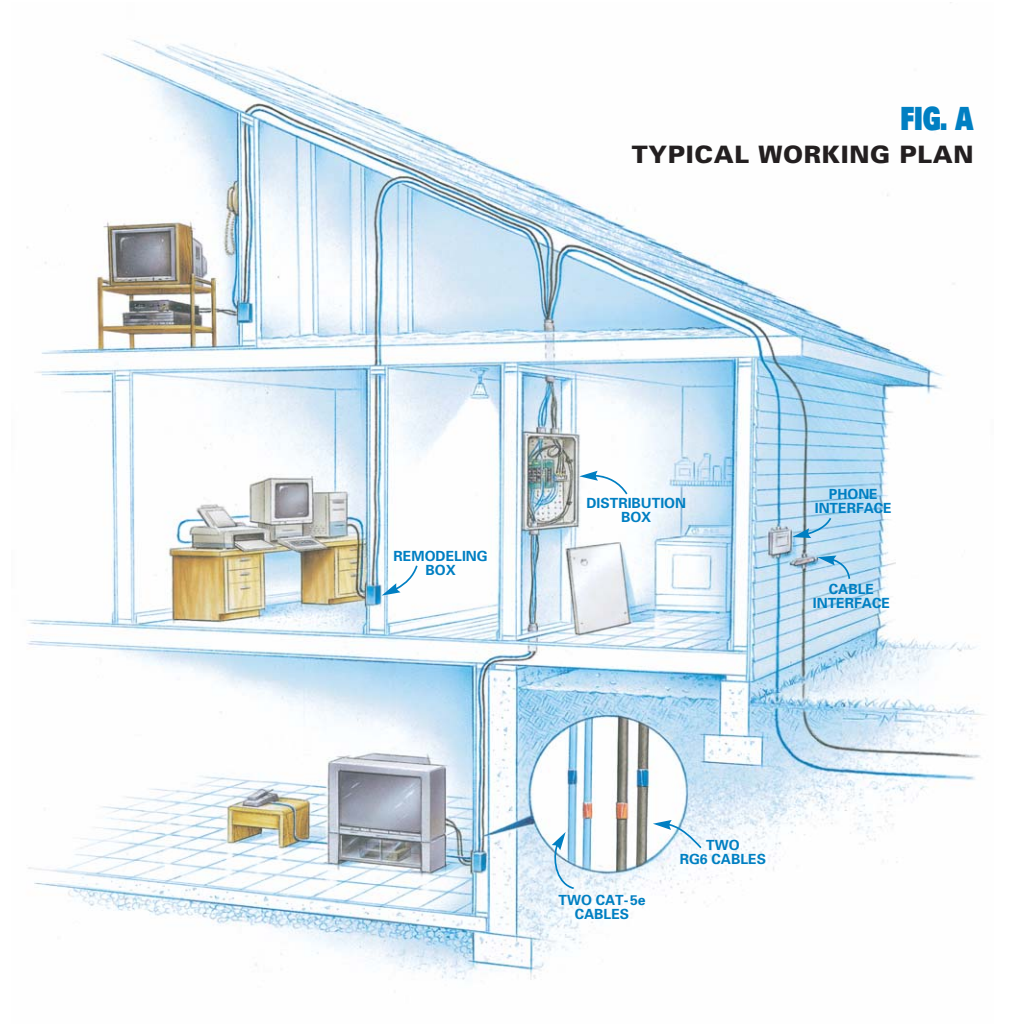
<style>
.page{position:relative;width:1030px;height:1024px;background:#fff}
.page>*{position:absolute;margin:0;border:0;box-sizing:border-box;transform-origin:0 0}
.t1{font:900 32px "Univers";color:#007fc2;scale:.7 1}
.t2{font:900 24px "Univers";letter-spacing:.025em;color:#231f20}
.t3{font:700 14px/14px "Univers";color:#007fc2;text-align:center}
</style>
<div class="page">
<img style="left:26px;top:40px;width:957px;height:940px">
<svg style="left:382px;top:563px;width:37px;height:32px"></svg>
<svg style="left:579px;top:470px;width:50px;height:26px"></svg>
<svg style="left:792px;top:516px;width:41px;height:22px"></svg>
<svg style="left:817px;top:555px;width:34px;height:25px"></svg>
<svg style="left:653px;top:820px;width:50px;height:30px"></svg>
<svg style="left:552px;top:831px;width:24px;height:59px"></svg>
<h1 class="t1" style="left:900px;top:107px;width:106px">FIG. A</h1>
<h2 class="t2" style="left:632px;top:145px;width:343px">TYPICAL WORKING PLAN</h2>
<p class="t3" style="left:394px;top:550px;width:96px">REMODELING<br>BOX</p>
<p class="t3" style="left:586px;top:497px;width:101px">DISTRIBUTION<br>BOX</p>
<p class="t3" style="left:815px;top:488px;width:79px">PHONE<br>INTERFACE</p>
<p class="t3" style="left:813px;top:583px;width:79px">CABLE<br>INTERFACE</p>
<p class="t3" style="left:558px;top:894px;width:89px">TWO CAT-5e<br>CABLES</p>
<p class="t3" style="left:679px;top:839px;width:88px">TWO<br>RG6 CABLES</p>
</div>
